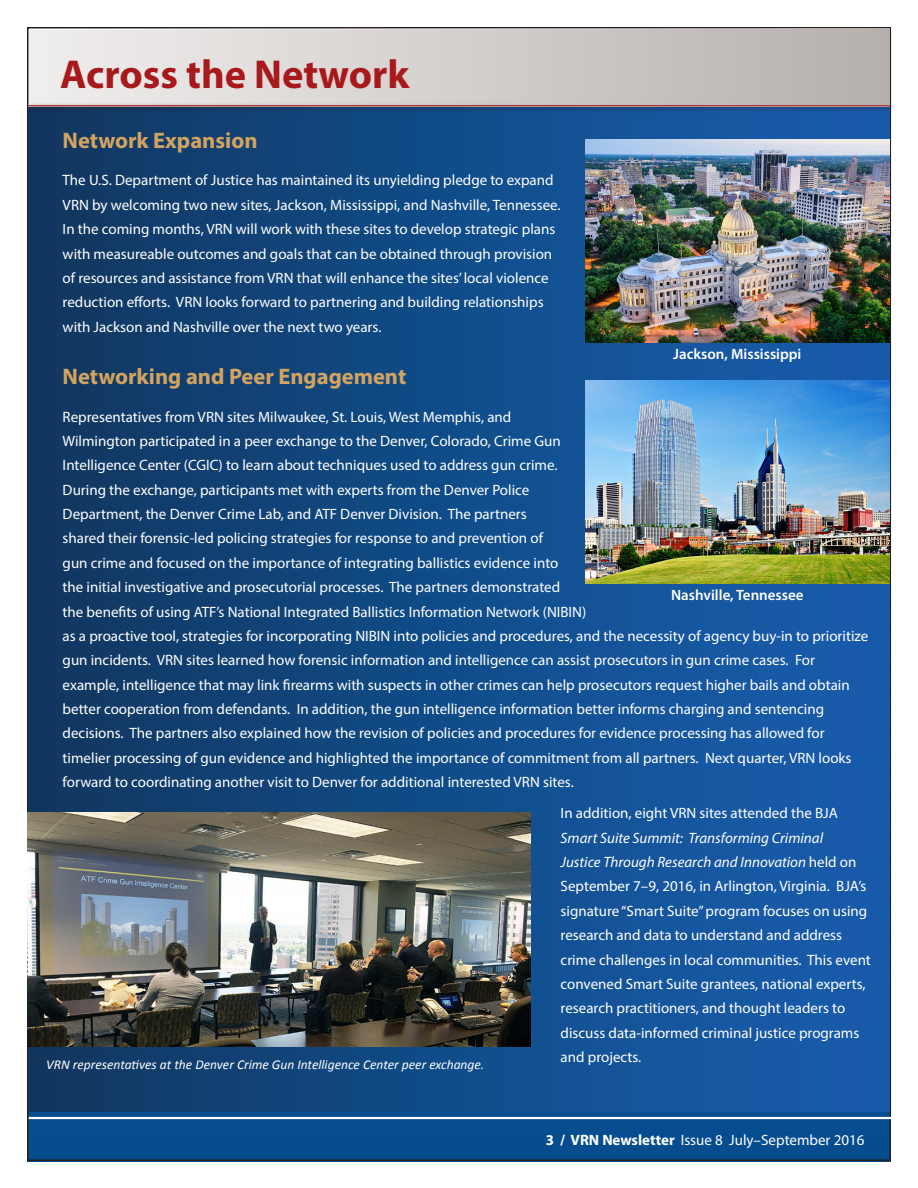
<style>
.page{position:relative;width:918px;height:1188px;background:#fff}
.page>*{position:absolute;margin:0;border:0;box-sizing:border-box;transform-origin:0 0}
.body_text{font:700 40.5px "Myriad Pro";color:#a8191c}
.subheader_2_gold{font:700 22.5px "Myriad Pro";color:#d3a460}
.White_body_text_page{font:15px/24.3px "Myriad Pro";color:#fff}
.Master_A_footer_text{font:15px "Myriad Pro";color:#fff}
.subheader_2_gold-2{font:600 15px "Myriad Pro";color:#fff}
.photo_caption{font:italic 13.5px "Calibri";color:#fff}
.s1{font-style:italic}
.s2{font-weight:700}
</style>
<div class="page">
<svg style="left:28px;top:1112px;width:862px;height:49px;background:#084c8c"></svg>
<hr style="left:29px;top:1117px;width:863px;height:2px;background:#fff">
<div style="left:28px;top:108px;width:861px;height:1004px;background:linear-gradient(to right,#0f3760,#175fb1)"></div>
<div style="left:26px;top:102px;width:870px;height:11px;background:#231f20;opacity:.75"></div>
<hr style="left:28px;top:104px;width:863px;height:4px;background:#231f20;opacity:.24">
<div style="left:29px;top:28px;width:861px;height:77px;background:linear-gradient(to right,#f0efed,#b6b0ad)"></div>
<img style="left:586px;top:140px;width:303px;height:202px">
<img style="left:586px;top:381px;width:303px;height:203px">
<img style="left:27px;top:812px;width:504px;height:234px">
<p class="body_text" style="left:60px;top:48px;width:351px">Across the Network</p>
<p class="subheader_2_gold" style="left:63px;top:125px;width:196px">Network Expansion</p>
<p class="White_body_text_page" style="left:63px;top:168px;width:500px">The U.S. Department of Justice has maintained its unyielding pledge to expand VRN by welcoming two new sites, Jackson, Mississippi, and Nashville, Tennessee.<br>In the coming months, VRN will work with these sites to develop strategic plans with measureable outcomes and goals that can be obtained through provision of resources and assistance from VRN that will enhance the sites’ local violence reduction efforts. VRN looks forward to partnering and building relationships with Jackson and Nashville over the next two years.</p>
<p class="subheader_2_gold-2" style="left:673px;top:345px;width:130px">Jackson, Mississippi</p>
<p class="subheader_2_gold" style="left:63px;top:361px;width:345px">Networking and Peer Engagement</p>
<p class="White_body_text_page" style="left:63px;top:404px;width:807px">Representatives from VRN sites Milwaukee, St. Louis, West Memphis, and<br>Wilmington participated in a peer exchange to the Denver, Colorado, Crime Gun<br>Intelligence Center (CGIC) to learn about techniques used to address gun crime.<br>During the exchange, participants met with experts from the Denver Police<br>Department, the Denver Crime Lab, and ATF Denver Division. The partners<br>shared their forensic-led policing strategies for response to and prevention of<br>gun crime and focused on the importance of integrating ballistics evidence into<br>the initial investigative and prosecutorial processes. The partners demonstrated<br>the benefits of using ATF’s National Integrated Ballistics Information Network (NIBIN)<br>as a proactive tool, strategies for incorporating NIBIN into policies and procedures, and the necessity of agency buy-in to prioritize gun incidents. VRN sites learned how forensic information and intelligence can assist prosecutors in gun crime cases. For example, intelligence that may link firearms with suspects in other crimes can help prosecutors request higher bails and obtain better cooperation from defendants. In addition, the gun intelligence information better informs charging and sentencing decisions. The partners also explained how the revision of policies and procedures for evidence processing has allowed for timelier processing of gun evidence and highlighted the importance of commitment from all partners. Next quarter, VRN looks forward to coordinating another visit to Denver for additional interested VRN sites.</p>
<p class="White_body_text_page" style="left:561px;top:801px;width:312px">In addition, eight VRN sites attended the BJA <span class="s1">Smart Suite Summit: Transforming Criminal<br>Justice Through Research and Innovation</span> held on September 7–9, 2016, in Arlington, Virginia. BJA’s signature “Smart Suite” program focuses on using research and data to understand and address crime challenges in local communities. This event convened Smart Suite grantees, national experts, research practitioners, and thought leaders to discuss data-informed criminal justice programs and projects.</p>
<p class="subheader_2_gold-2" style="left:671px;top:585px;width:134px">Nashville, Tennessee</p>
<p class="photo_caption" style="left:46px;top:1055px;width:440px">VRN representatives at the Denver Crime Gun Intelligence Center peer exchange.</p>
<p class="Master_A_footer_text" style="left:546px;top:1131px;width:320px"><span class="s2">3 / VRN Newsletter</span> Issue 8 July–September 2016</p>
</div>
